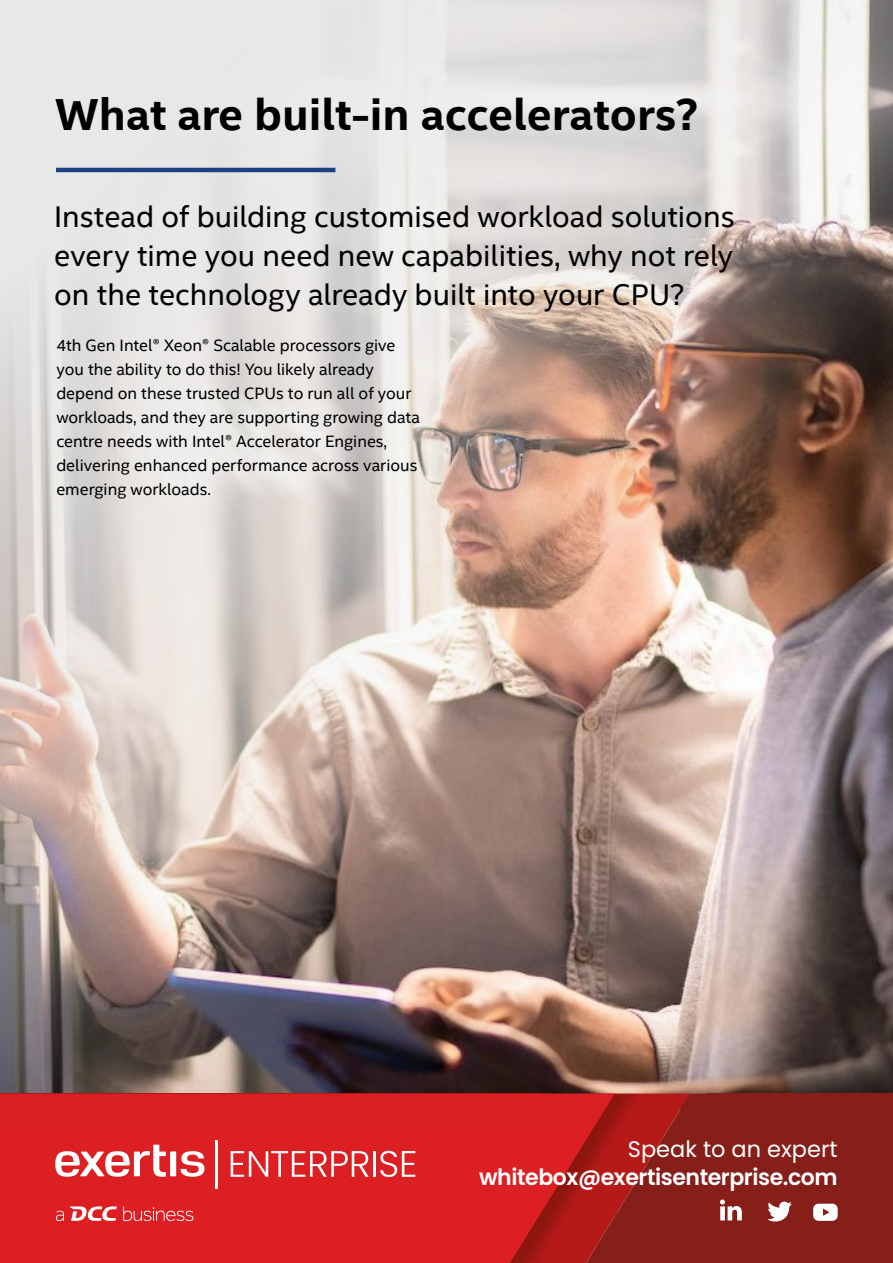
<style>
.page{position:relative;width:893px;height:1263px;background:#fff}
.page>*{position:absolute;margin:0;border:0;box-sizing:border-box;transform-origin:0 0}
.t1{font:700 45px "Intel Clear";color:#000}
.t2{font:30px/39px "Intel Clear";color:#000;text-align:justify}
.t3{font:600 22.5px "Poppins";letter-spacing:-.02em;color:#fff}
.t4{font:22.5px "Poppins";color:#fff}
.t5{font:16.5px/24px "Intel Clear";color:#000}
</style>
<div class="page">
<img style="left:0;top:0;width:893px;height:1093px">
<img style="left:615px;top:1093px;width:32px;height:119px">
<img style="left:647px;top:1093px;width:15px;height:44px">
<div style="left:801px;top:1093px;width:92px;height:170px;background:#861e19"></div>
<div style="left:755px;top:1093px;width:46px;height:170px;background:#861e19"></div>
<div style="left:662px;top:1093px;width:93px;height:170px;background:#861e19"></div>
<img style="left:616px;top:1137px;width:47px;height:126px">
<img style="left:615px;top:1212px;width:2px;height:51px">
<svg style="left:0;top:1093px;width:615px;height:170px;background:#d51e21"></svg>
<svg style="left:70px;top:1206px;width:47px;height:15px"></svg>
<svg style="left:123px;top:1206px;width:70px;height:15px"></svg>
<svg style="left:56px;top:1211px;width:8px;height:10px"></svg>
<svg style="left:720px;top:1199px;width:22px;height:21px"></svg>
<svg style="left:767px;top:1201px;width:25px;height:21px"></svg>
<svg style="left:813px;top:1204px;width:25px;height:17px"></svg>
<svg style="left:55px;top:1145px;width:149px;height:32px"></svg>
<hr style="left:216px;top:1140px;width:2px;height:49px;background:#fff">
<svg style="left:231px;top:1151px;width:138px;height:26px"></svg>
<hr style="left:373px;top:1151px;width:3px;height:26px;background:#fff">
<svg style="left:380px;top:1151px;width:35px;height:26px"></svg>
<hr style="left:56px;top:168px;width:279px;height:4px;background:#1a4282">
<h1 class="t1" style="left:55px;top:84px;width:644px">What are built-in accelerators?</h1>
<h2 class="t2" style="left:54px;top:196px;width:682px">Instead of building customised workload solutions every time you need new capabilities, why not rely on the technology already built into your CPU?</h2>
<p class="t5" style="left:56px;top:332px;width:365px">4th Gen Intel® Xeon® Scalable processors give you the ability to do this! You likely already depend on these trusted CPUs to run all of your workloads, and they are supporting growing data centre needs with Intel® Accelerator Engines, delivering enhanced performance across various emerging workloads.</p>
<h3 class="t4" style="left:628px;top:1135px;width:211px">Speak to an expert</h3>
<h3 class="t3" style="left:479px;top:1164px;width:360px">whitebox@exertisenterprise.com</h3>
</div>
